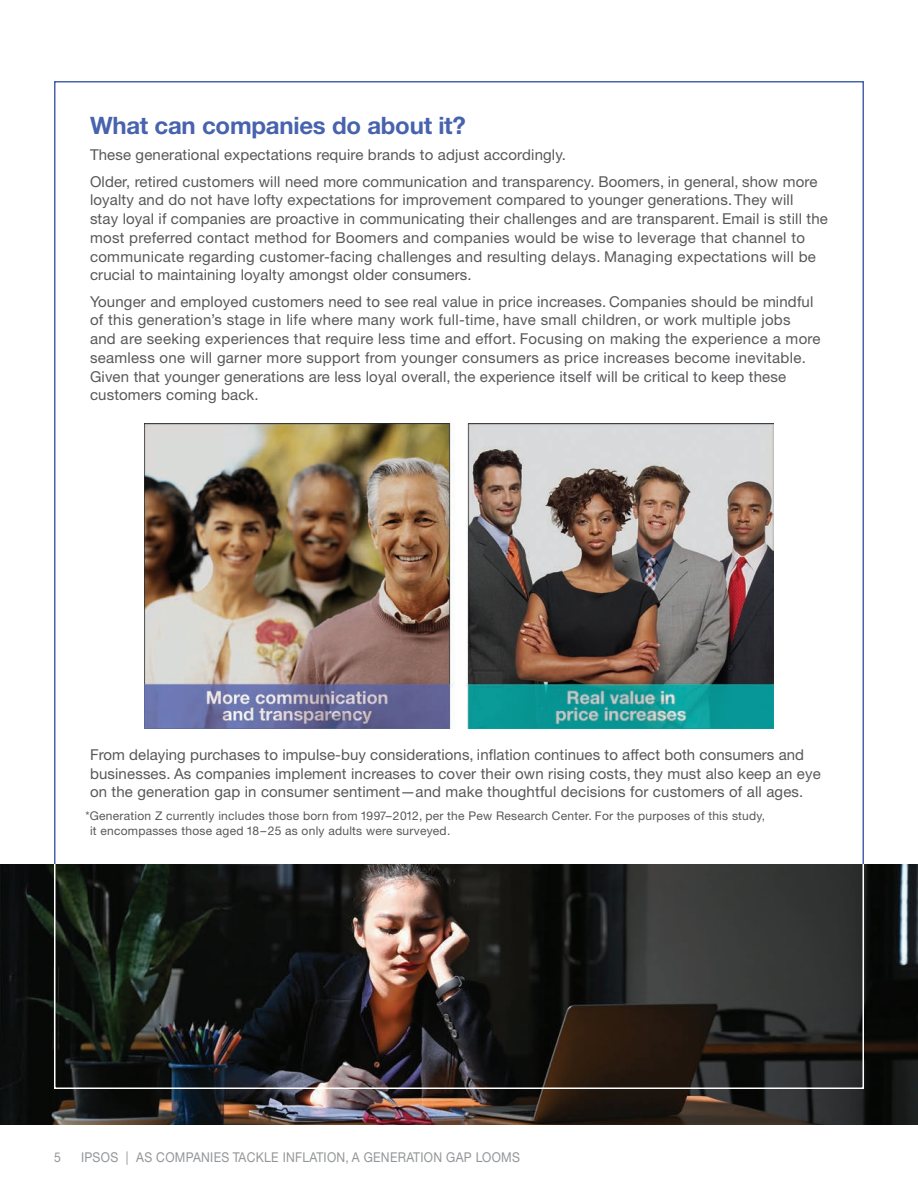
<style>
.page{position:relative;width:918px;height:1188px;background:#fff}
.page>*{position:absolute;margin:0;border:0;box-sizing:border-box;transform-origin:0 0}
.t1{font:700 24px "Helvetica Neue LT Std";letter-spacing:-.01em;color:#4863ae}
.t2{font:15px/18.8px "Helvetica Neue LT Std";letter-spacing:.01em;color:#57585a}
.t3{font:13.5px "Helvetica Neue LT Std";letter-spacing:.025em;color:#939598;scale:.9 1}
.t4{font:12px/15px "Helvetica Neue LT Std";letter-spacing:.02em;color:#57585a}
</style>
<div class="page">
<img style="left:0;top:864px;width:918px;height:261px">
<svg style="left:53px;top:863px;width:812px;height:227px"></svg>
<img style="left:144px;top:423px;width:630px;height:306px">
<h1 class="t1" style="left:90px;top:111px;width:377px">What can companies do about it?</h1>
<p class="t2" style="left:90px;top:142px;width:729px;line-height:26.2px">These generational expectations require brands to adjust accordingly.<br>Older, retired customers will need more communication and transparency. Boomers, in general, show more</p>
<p class="t2" style="left:90px;top:190px;width:739px">loyalty and do not have lofty expectations for improvement compared to younger generations. They will<br>stay loyal if companies are proactive in communicating their challenges and are transparent. Email is still the most preferred contact method for Boomers and companies would be wise to leverage that channel to communicate regarding customer-facing challenges and resulting delays. Managing expectations will be crucial to maintaining loyalty amongst older consumers.</p>
<p class="t2" style="left:90px;top:292px;width:732px">Younger and employed customers need to see real value in price increases. Companies should be mindful of this generation’s stage in life where many work full-time, have small children, or work multiple jobs<br>and are seeking experiences that require less time and effort. Focusing on making the experience a more seamless one will garner more support from younger consumers as price increases become inevitable.<br>Given that younger generations are less loyal overall, the experience itself will be critical to keep these customers coming back.</p>
<p class="t2" style="left:90px;top:745px;width:732px">From delaying purchases to impulse-buy considerations, inflation continues to affect both consumers and businesses. As companies implement increases to cover their own rising costs, they must also keep an eye on the generation gap in consumer sentiment—and make thoughtful decisions for customers of all ages.</p>
<p class="t4" style="left:90px;top:808px;width:677px;text-indent:-5px">*Generation Z currently includes those born from 1997–2012, per the Pew Research Center. For the purposes of this study, it encompasses those aged 18–25 as only adults were surveyed.</p>
<p class="t3" style="left:54px;top:1149px;width:9px">5</p>
<p class="t3" style="left:81px;top:1149px;width:489px">IPSOS | AS COMPANIES TACKLE INFLATION, A GENERATION GAP LOOMS</p>
</div>
